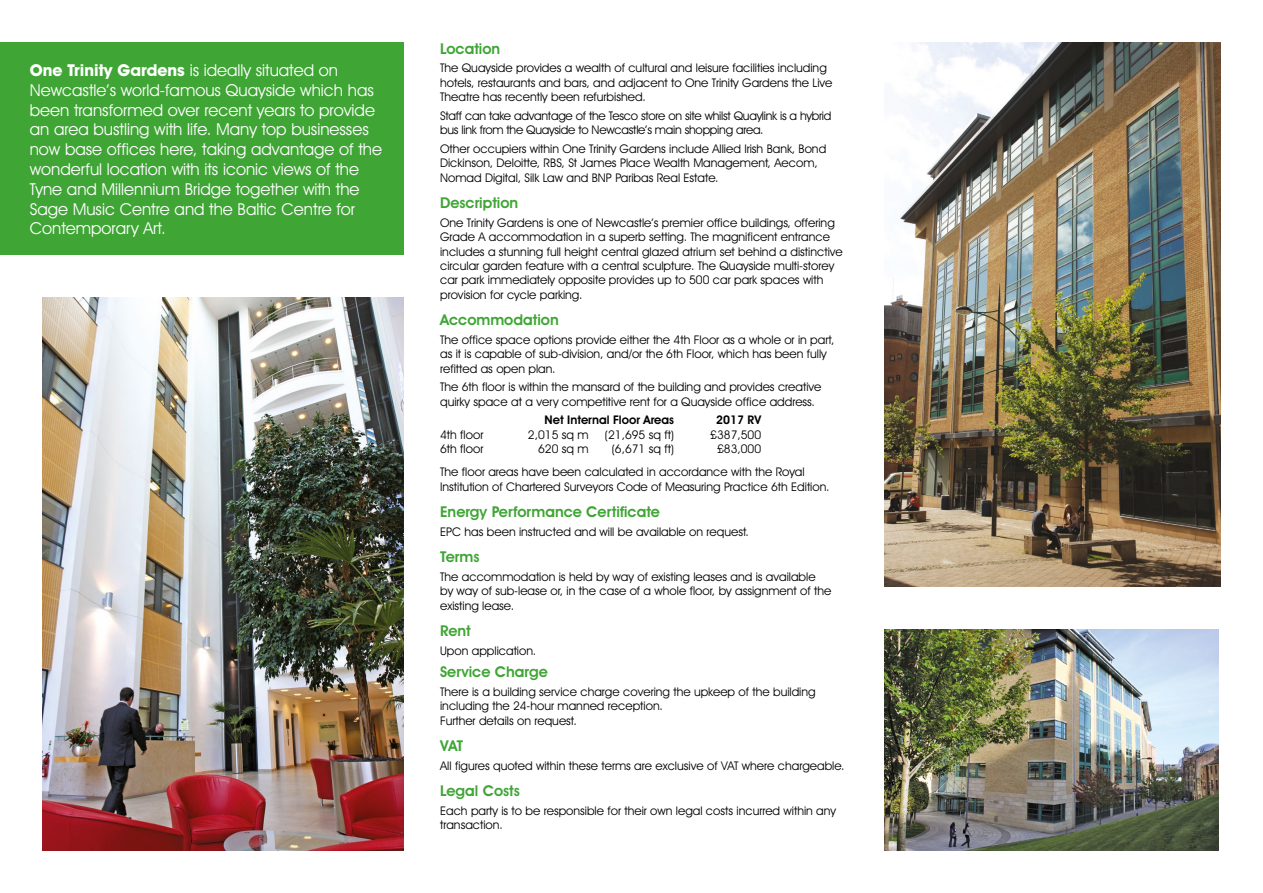
<style>
.page{position:relative;width:1263px;height:893px;background:#fff}
.page>*{position:absolute;margin:0;border:0;box-sizing:border-box;transform-origin:0 0}
.t1{font:16.5px/19.8px "Avant Garde IT Cby BT";color:#fff}
.t2{font:600 15px "Avant Garde IT Cby BT";color:#3fa535}
.t3{font:12px/14.4px "Avant Garde IT Cby BT";color:#000}
.t4{font:12px/14.4px "Avant Garde IT Cby BT";letter-spacing:-.02em;color:#000}
.t5{font:600 12px "Avant Garde IT Cby BT";color:#000}
.s1{font-weight:700}
</style>
<div class="page">
<div style="left:0;top:43px;width:404px;height:212px;background:#3fa535"></div>
<img style="left:43px;top:298px;width:361px;height:552px">
<img style="left:884px;top:43px;width:336px;height:544px">
<img style="left:884px;top:629px;width:334px;height:221px">
<p class="t1" style="left:30px;top:60px;width:354px"><span class="s1">One Trinity Gardens</span> is ideally situated on Newcastle’s world-famous Quayside which has been transformed over recent years to provide an area bustling with life. Many top businesses now base offices here, taking advantage of the wonderful location with its iconic views of the Tyne and Millennium Bridge together with the Sage Music Centre and the Baltic Centre for Contemporary Art.</p>
<p class="t2" style="left:440px;top:39px;width:62px">Location</p>
<p class="t3" style="left:440px;top:61px;width:394px">The Quayside provides a wealth of cultural and leisure facilities including hotels, restaurants and bars, and adjacent to One Trinity Gardens the Live<br>Theatre has recently been refurbished.</p>
<p class="t4" style="left:440px;top:108px;width:393px">Staff can take advantage of the Tesco store on site whilst Quaylink is a hybrid bus link from the Quayside to Newcastle’s main shopping area.</p>
<p class="t3" style="left:440px;top:141px;width:388px">Other occupiers within One Trinity Gardens include Allied Irish Bank, Bond<br>Dickinson, Deloitte, RBS, St James Place Wealth Management, Aecom,<br>Nomad Digital, Silk Law and BNP Paribas Real Estate.</p>
<p class="t2" style="left:440px;top:194px;width:80px">Description</p>
<p class="t3" style="left:440px;top:215px;width:404px">One Trinity Gardens is one of Newcastle’s premier office buildings, offering Grade A accommodation in a superb setting. The magnificent entrance includes a stunning full height central glazed atrium set behind a distinctive circular garden feature with a central sculpture. The Quayside multi-storey car park immediately opposite provides up to 500 car park spaces with provision for cycle parking.</p>
<p class="t2" style="left:440px;top:311px;width:120px">Accommodation</p>
<p class="t3" style="left:440px;top:332px;width:396px">The office space options provide either the 4th Floor as a whole or in part, as it is capable of sub-division, and/or the 6th Floor, which has been fully refitted as open plan.</p>
<p class="t3" style="left:440px;top:380px;width:383px">The 6th floor is within the mansard of the building and provides creative quirky space at a very competitive rent for a Quayside office address.</p>
<p class="t5" style="left:545px;top:413px;width:131px">Net Internal Floor Areas</p>
<p class="t5" style="left:716px;top:413px;width:47px">2017 RV</p>
<p class="t3" style="left:440px;top:427px;width:45px">4th floor</p>
<p class="t3" style="left:528px;top:427px;width:62px">2,015 sq m</p>
<p class="t3" style="left:605px;top:427px;width:71px">(21,695 sq ft)</p>
<p class="t3" style="left:710px;top:427px;width:52px">£387,500</p>
<p class="t3" style="left:440px;top:442px;width:45px">6th floor</p>
<p class="t3" style="left:538px;top:442px;width:52px">620 sq m</p>
<p class="t3" style="left:612px;top:442px;width:64px">(6,671 sq ft)</p>
<p class="t3" style="left:440px;top:437px;width:366px;line-height:23px;text-indent:277px">£83,000<br>The floor areas have been calculated in accordance with the Royal</p>
<p class="t3" style="left:440px;top:479px;width:391px">Institution of Chartered Surveyors Code of Measuring Practice 6th Edition.</p>
<p class="t2" style="left:440px;top:503px;width:221px">Energy Performance Certificate</p>
<p class="t3" style="left:440px;top:524px;width:310px">EPC has been instructed and will be available on request.</p>
<p class="t2" style="left:440px;top:548px;width:41px">Terms</p>
<p class="t3" style="left:440px;top:569px;width:393px">The accommodation is held by way of existing leases and is available by way of sub-lease or, in the case of a whole floor, by assignment of the existing lease.</p>
<p class="t2" style="left:440px;top:622px;width:32px">Rent</p>
<p class="t3" style="left:440px;top:643px;width:98px">Upon application.</p>
<p class="t2" style="left:440px;top:663px;width:109px">Service Charge</p>
<p class="t3" style="left:440px;top:684px;width:377px">There is a building service charge covering the upkeep of the building including the 24-hour manned reception.<br>Further details on request.</p>
<p class="t2" style="left:440px;top:737px;width:24px">VAT</p>
<p class="t3" style="left:440px;top:758px;width:406px">All figures quoted within these terms are exclusive of VAT where chargeable.</p>
<p class="t2" style="left:440px;top:782px;width:81px">Legal Costs</p>
<p class="t3" style="left:440px;top:803px;width:397px">Each party is to be responsible for their own legal costs incurred within any transaction.</p>
</div>
